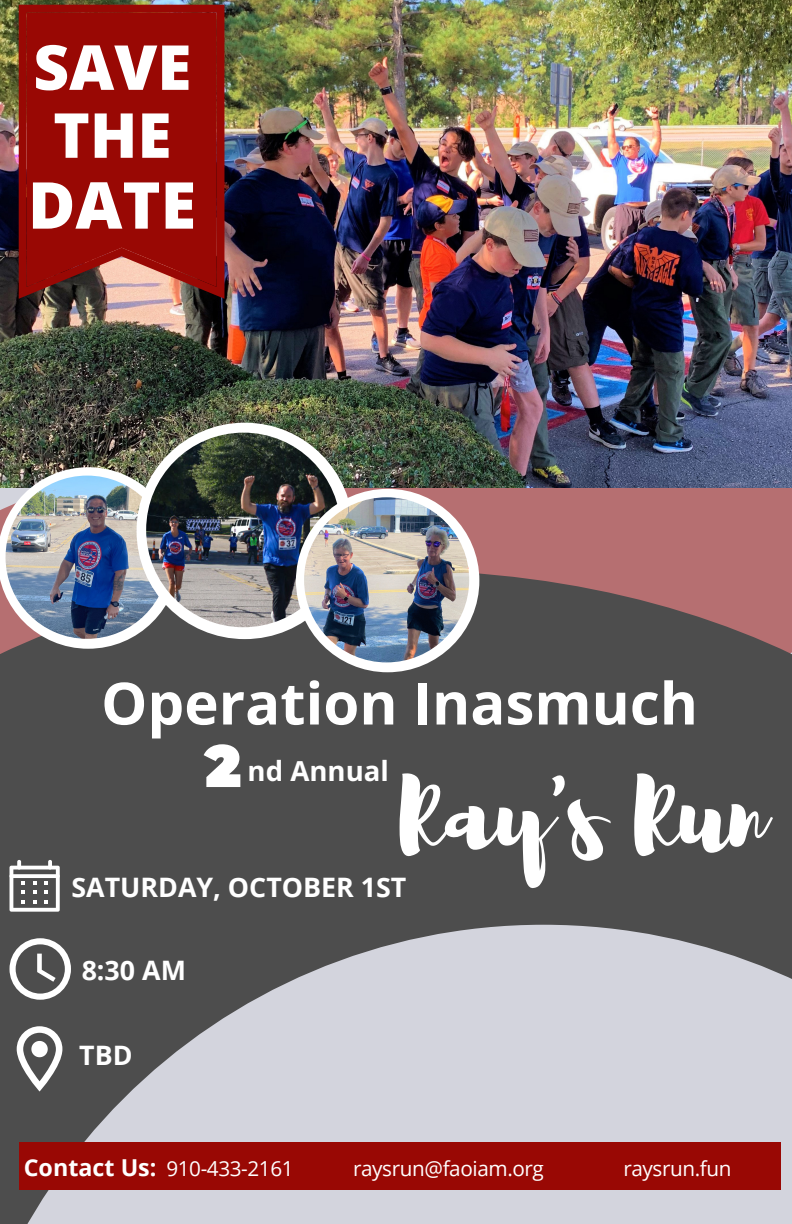
<style>
.page{position:relative;width:792px;height:1224px;background:#fff}
.page>*{position:absolute;margin:0;border:0;box-sizing:border-box;transform-origin:0 0}
.t1{font:100.8px "Brusher";color:#fff}
.t2{font:800 64.7px "Open Sans";color:#fff}
.t3{font:800 62.1px/67.9px "Open Sans";color:#fff;text-align:center}
.t4{font:700 58.2px "Open Sans";color:#fff}
.t5{font:700 27.6px "Open Sans";color:#fff}
.t6{font:700 26.8px "Open Sans";color:#fff}
.t7{font:20.7px "Open Sans";letter-spacing:-.02em;color:#fff}
.s1{font-weight:700;font-size:23.3px}
</style>
<div class="page">
<div style="left:344px;top:488px;width:448px;height:82px;background:#b66f71"></div>
<div style="left:0;top:570px;width:792px;height:355px;background:#4d4d4d"></div>
<svg style="left:0;top:925px;width:792px;height:299px;background:#b1b2b8"></svg>
<svg style="left:17px;top:1026px;width:45px;height:66px"></svg>
<img style="left:0;top:0;width:792px;height:488px">
<svg style="left:19px;top:5px;width:205px;height:294px;background:#99110c"></svg>
<svg style="left:0;top:467px;width:179px;height:182px"></svg>
<img style="left:6px;top:476px;width:163px;height:163px;border-radius:50%">
<div style="left:137px;top:423px;width:216px;height:216px;background:#fff;border-radius:50%"></div>
<img style="left:146px;top:433px;width:195px;height:194px;border-radius:50%">
<div style="left:296px;top:489px;width:183px;height:183px;background:#fff;border-radius:50%"></div>
<img style="left:304px;top:497px;width:165px;height:165px;border-radius:50%">
<svg style="left:204px;top:744px;width:36px;height:43px"></svg>
<svg style="left:10px;top:860px;width:50px;height:52px"></svg>
<div style="left:19px;top:1142px;width:762px;height:48px;background:#990804"></div>
<svg style="left:10px;top:938px;width:61px;height:62px"></svg>
<h3 class="t3" style="left:33px;top:32px;width:160px">SAVE<br>THE</h3>
<h2 class="t2" style="left:28px;top:160px;width:170px">DATE</h2>
<h3 class="t4" style="left:101px;top:662px;width:598px">Operation Inasmuch</h3>
<h1 class="t1" style="left:400px;top:748px;width:364px">Ray's Run</h1>
<h3 class="t5" style="left:248px;top:752px;width:143px">nd Annual</h3>
<p class="t6" style="left:71px;top:868px;width:336px">SATURDAY, OCTOBER 1ST</p>
<p class="t6" style="left:82px;top:951px;width:106px">8:30 AM</p>
<p class="t6" style="left:79px;top:1036px;width:55px">TBD</p>
<p class="t7" style="left:24px;top:1154px;width:271px"><span class="s1">Contact Us:</span> 910-433-2161</p>
<p class="t7" style="left:353px;top:1154px;width:192px">raysrun@faoiam.org</p>
<p class="t7" style="left:623px;top:1154px;width:110px">raysrun.fun</p>
</div>
